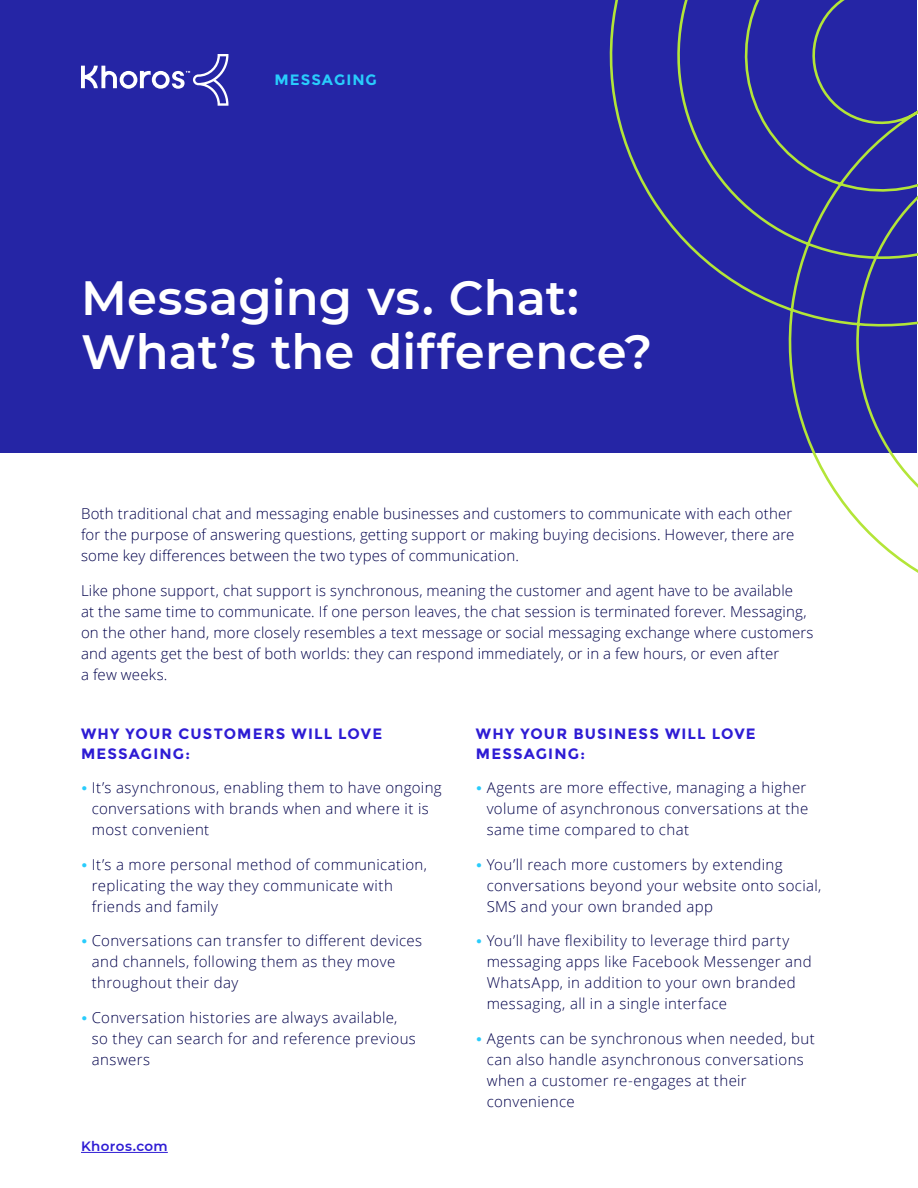
<style>
.page{position:relative;width:918px;height:1188px;background:#fff}
.page>*{position:absolute;margin:0;border:0;box-sizing:border-box;transform-origin:0 0}
.t1{font:600 48px "Montserrat";letter-spacing:.005em;color:#fff}
.open_sans_regular{font:300 15px/21px "Open Sans";letter-spacing:.025em;color:#00004b}
.open_sans_regular-2{font:700 15px/19.5px "Montserrat";letter-spacing:.08em;color:#2e1cd4}
.t2{font:700 15px "Montserrat";letter-spacing:.07em;color:#29ccfc}
.t3{font:600 13.5px "Montserrat";letter-spacing:.025em;color:#2e1cd4}
.s1{font-family:"Montserrat";font-weight:700;color:#29ccfc}
</style>
<div class="page">
<hr style="left:81px;top:1152px;width:87px;height:1px;background:#2e1cd4">
<div style="left:0;top:0;width:917px;height:453px;background:#2525a5"></div>
<svg style="left:81px;top:54px;width:147px;height:52px"></svg>
<svg style="left:609px;top:0;width:309px;height:573px"></svg>
<p class="t2" style="left:274px;top:71px;width:104px">MESSAGING</p>
<p class="t1" style="left:81px;top:264px;width:499px">Messaging vs. Chat:</p>
<p class="t1" style="left:81px;top:318px;width:573px">What’s the difference?</p>
<p class="open_sans_regular" style="left:81px;top:503px;width:715px">Both traditional chat and messaging enable businesses and customers to communicate with each other for the purpose of answering questions, getting support or making buying decisions. However, there are some key differences between the two types of communication.</p>
<p class="open_sans_regular" style="left:81px;top:579px;width:734px">Like phone support, chat support is synchronous, meaning the customer and agent have to be available<br>at the same time to communicate. If one person leaves, the chat session is terminated forever. Messaging, on the other hand, more closely resembles a text message or social messaging exchange where customers and agents get the best of both worlds: they can respond immediately, or in a few hours, or even after<br>a few weeks.</p>
<p class="open_sans_regular-2" style="left:81px;top:724px;width:303px">WHY YOUR CUSTOMERS WILL LOVE<br>MESSAGING:</p>
<p class="open_sans_regular" style="left:92px;top:777px;width:351px;text-indent:-11px"><span class="s1">•</span> It’s asynchronous, enabling them to have ongoing conversations with brands when and where it is most convenient</p>
<p class="open_sans_regular" style="left:92px;top:853px;width:337px;text-indent:-11px"><span class="s1">•</span> It’s a more personal method of communication, replicating the way they communicate with friends and family</p>
<p class="open_sans_regular" style="left:92px;top:930px;width:332px;text-indent:-11px"><span class="s1">•</span> Conversations can transfer to different devices and channels, following them as they move throughout their day</p>
<p class="open_sans_regular" style="left:92px;top:1006px;width:326px;text-indent:-11px"><span class="s1">•</span> Conversation histories are always available, so they can search for and reference previous answers</p>
<p class="t3" style="left:81px;top:1137px;width:88px">Khoros.com</p>
<p class="open_sans_regular-2" style="left:476px;top:724px;width:281px">WHY YOUR BUSINESS WILL LOVE<br>MESSAGING:</p>
<p class="open_sans_regular" style="left:487px;top:777px;width:323px;text-indent:-11px"><span class="s1">•</span> Agents are more effective, managing a higher volume of asynchronous conversations at the same time compared to chat</p>
<p class="open_sans_regular" style="left:487px;top:853px;width:336px;text-indent:-11px"><span class="s1">•</span> You’ll reach more customers by extending conversations beyond your website onto social,<br>SMS and your own branded app</p>
<p class="open_sans_regular" style="left:487px;top:930px;width:327px;text-indent:-11px"><span class="s1">•</span> You’ll have flexibility to leverage third party messaging apps like Facebook Messenger and WhatsApp, in addition to your own branded messaging, all in a single interface</p>
<p class="open_sans_regular" style="left:487px;top:1027px;width:330px;text-indent:-11px"><span class="s1">•</span> Agents can be synchronous when needed, but can also handle asynchronous conversations when a customer re-engages at their convenience</p>
</div>
